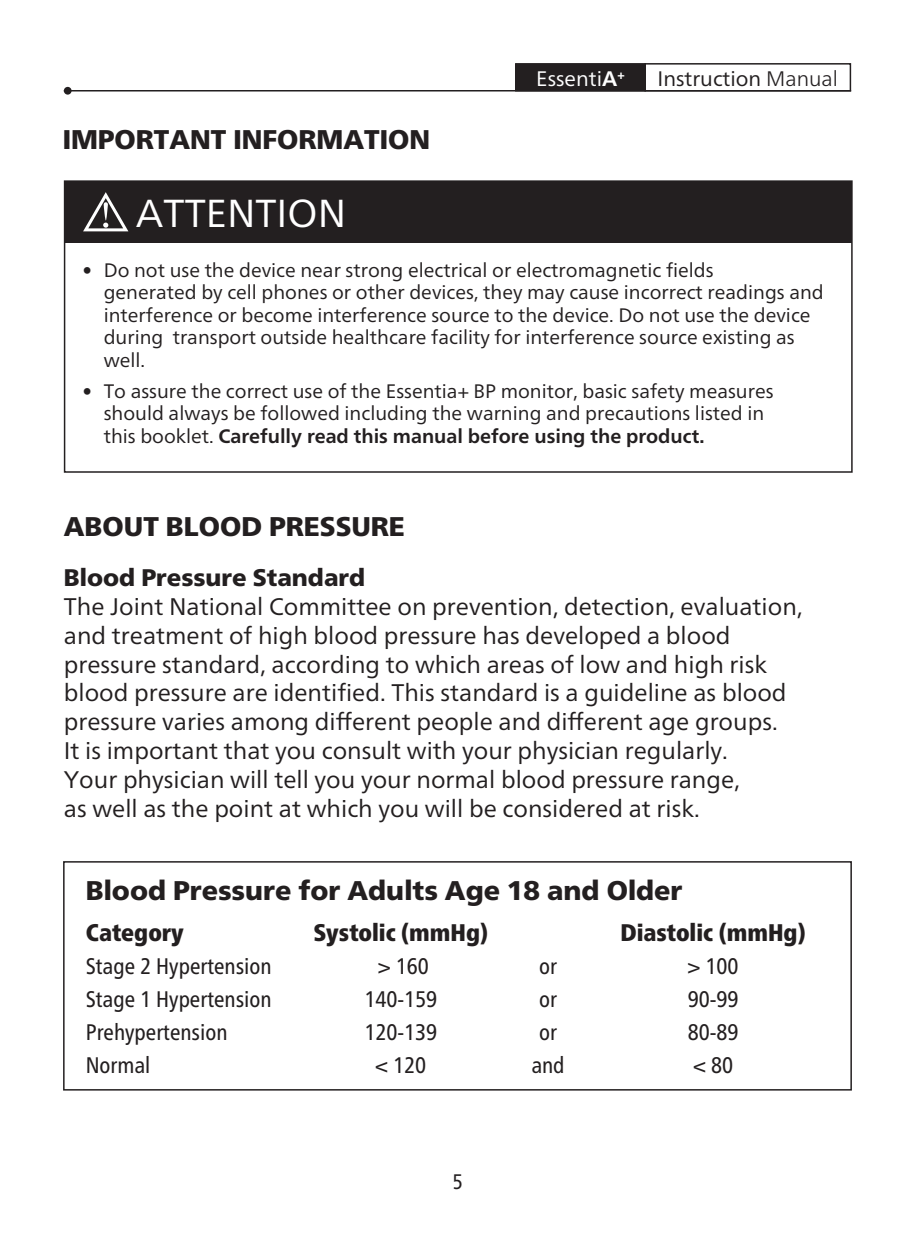
<style>
.page{position:relative;width:915px;height:1234px;background:#fff}
.page>*{position:absolute;margin:0;border:0;box-sizing:border-box;transform-origin:0 0}
.t1{font:39px "Frutiger Neue LT";color:#fff}
.t2{font:900 27px "Frutiger Neue LT";color:#231f20}
.t3{font:24px/28.8px "Frutiger Neue LT";color:#231f20}
.t4{font:900 condensed 24px "Frutiger Neue LT";color:#231f20}
.t5{font:900 24px "Frutiger Neue LT";color:#231f20}
.t6{font:condensed 22.5px "Frutiger Neue LT";color:#231f20}
.t7{font:21px "Frutiger Neue LT";color:#231f20}
.t8{font:21px "Frutiger Neue LT";color:#fff}
.t9{font:condensed 21px "Frutiger Neue LT";color:#231f20}
.t10{font:19.5px/22.5px "Frutiger Neue LT";color:#231f20}
.s1{font-weight:700}
.s2{font-weight:300}
</style>
<div class="page">
<div style="left:515px;top:64px;width:130px;height:27px;background:#231f20"></div>
<div style="left:515px;top:63px;width:130px;height:28px;border:2px solid #231f20"></div>
<div style="left:644px;top:63px;width:206px;height:28px;border:2px solid #231f20"></div>
<hr style="left:64px;top:90px;width:786px;height:1px;background:#231f20">
<div style="left:64px;top:87px;width:8px;height:8px;background:#231f20;border-radius:50%"></div>
<div style="left:63px;top:860px;width:788px;height:230px;border:2px solid #231f20"></div>
<div style="left:64px;top:180px;width:788px;height:292px;border:2px solid #231f20"></div>
<div style="left:65px;top:181px;width:786px;height:61px;background:#231f20"></div>
<svg style="left:83px;top:192px;width:45px;height:39px"></svg>
<h2 class="t2" style="left:63px;top:123px;width:369px">IMPORTANT INFORMATION</h2>
<p class="t8" style="left:536px;top:66px;width:90px">Essenti<span class="s1">A</span><sup>+</sup></p>
<p class="t7" style="left:657px;top:66px;width:182px">Instruction <span class="s2">Manual</span></p>
<h1 class="t1" style="left:136px;top:190px;width:212px">ATTENTION</h1>
<p class="t10" style="left:104px;top:258px;width:721px;text-indent:-21px">• Do not use the device near strong electrical or electromagnetic fields<br>generated by cell phones or other devices, they may cause incorrect readings and interference or become interference source to the device. Do not use the device during transport outside healthcare facility for interference source existing as well.</p>
<p class="t10" style="left:104px;top:379px;width:671px;text-indent:-21px">• To assure the correct use of the Essentia+ BP monitor, basic safety measures should always be followed including the warning and precautions listed in this booklet. <span class="s1">Carefully read this manual before using the product.</span></p>
<h2 class="t2" style="left:64px;top:510px;width:342px">ABOUT BLOOD PRESSURE</h2>
<p class="t5" style="left:64px;top:563px;width:303px">Blood Pressure Standard</p>
<p class="t3" style="left:64px;top:591px;width:740px">The Joint National Committee on prevention, detection, evaluation, and treatment of high blood pressure has developed a blood pressure standard, according to which areas of low and high risk blood pressure are identified. This standard is a guideline as blood pressure varies among different people and different age groups.<br>It is important that you consult with your physician regularly.<br>Your physician will tell you your normal blood pressure range,<br>as well as the point at which you will be considered at risk.</p>
<h2 class="t2" style="left:86px;top:874px;width:598px">Blood Pressure for Adults Age 18 and Older</h2>
<p class="t4" style="left:86px;top:917px;width:99px">Category</p>
<p class="t4" style="left:313px;top:917px;width:176px">Systolic (mmHg)</p>
<p class="t4" style="left:620px;top:917px;width:187px">Diastolic (mmHg)</p>
<p class="t6" style="left:86px;top:952px;width:187px">Stage 2 Hypertension</p>
<p class="t6" style="left:377px;top:952px;width:53px">&gt; 160</p>
<p class="t6" style="left:539px;top:952px;width:19px">or</p>
<p class="t6" style="left:687px;top:952px;width:53px">&gt; 100</p>
<p class="t6" style="left:86px;top:985px;width:187px">Stage 1 Hypertension</p>
<p class="t6" style="left:364px;top:985px;width:74px">140-159</p>
<p class="t6" style="left:539px;top:985px;width:19px">or</p>
<p class="t6" style="left:687px;top:985px;width:52px">90-99</p>
<p class="t6" style="left:86px;top:1018px;width:143px">Prehypertension</p>
<p class="t6" style="left:364px;top:1018px;width:74px">120-139</p>
<p class="t6" style="left:539px;top:1018px;width:19px">or</p>
<p class="t6" style="left:687px;top:1018px;width:52px">80-89</p>
<p class="t6" style="left:86px;top:1051px;width:66px">Normal</p>
<p class="t6" style="left:375px;top:1051px;width:53px">&lt; 120</p>
<p class="t6" style="left:531px;top:1051px;width:35px">and</p>
<p class="t6" style="left:692px;top:1051px;width:42px">&lt; 80</p>
<p class="t9" style="left:452px;top:1169px;width:12px">5</p>
</div>
